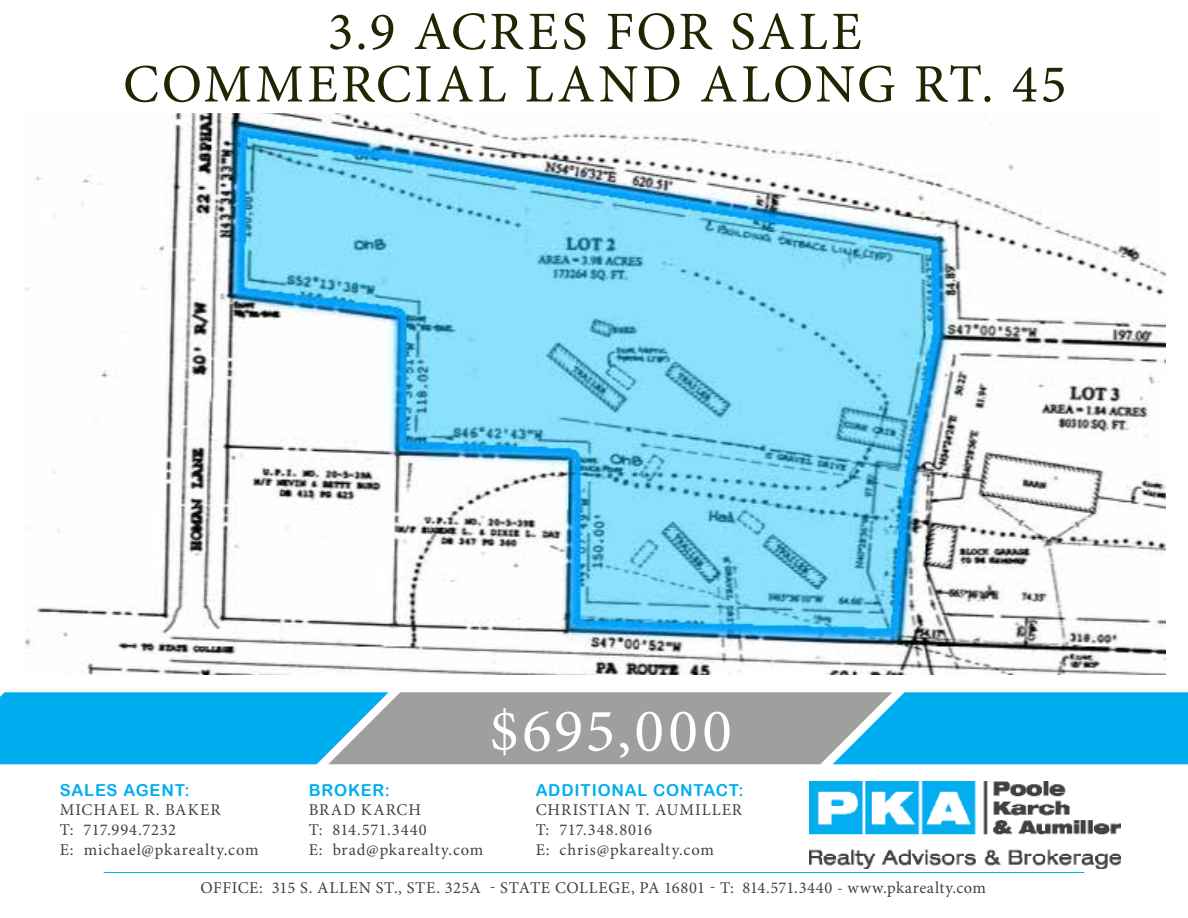
<style>
.page{position:relative;width:1188px;height:918px;background:#fff}
.page>*{position:absolute;margin:0;border:0;box-sizing:border-box;transform-origin:0 0}
.t1{font:61.5px "Minion Pro";letter-spacing:.055em;color:#fff}
.t2{font:54px/52.5px "Minion Pro";letter-spacing:.055em;color:#1d2800;text-align:center}
.t3{font:16.5px/19.8px "Minion Pro";letter-spacing:.045em;color:#414042}
.t4{font:16.5px "Arial Rounded MT Bold";letter-spacing:.05em;color:#00aeef}
</style>
<div class="page">
<svg style="left:0;top:692px;width:1188px;height:72px;background:#48a9ce"></svg>
<img style="left:810px;top:781px;width:310px;height:87px">
<hr style="left:104px;top:872px;width:980px;height:1px;background:#00aeef">
<img style="left:25px;top:113px;width:1140px;height:562px">
<h2 class="t2" style="left:123px;top:6px;width:945px">3.9 ACRES FOR SALE<br>COMMERCIAL LAND ALONG RT. 45</h2>
<h1 class="t1" style="left:489px;top:690px;width:244px">$695,000</h1>
<p class="t4" style="left:60px;top:780px;width:131px">SALES AGENT:</p>
<p class="t3" style="left:60px;top:800px;width:200px">MICHAEL R. BAKER<br>T: 717.994.7232<br>E: michael@pkarealty.com</p>
<p class="t4" style="left:309px;top:780px;width:83px">BROKER:</p>
<p class="t3" style="left:309px;top:800px;width:176px">BRAD KARCH<br>T: 814.571.3440<br>E: brad@pkarealty.com</p>
<p class="t4" style="left:536px;top:780px;width:209px">ADDITIONAL CONTACT:</p>
<p class="t3" style="left:536px;top:800px;width:208px">CHRISTIAN T. AUMILLER<br>T: 717.348.8016<br>E: chris@pkarealty.com</p>
<p class="t3" style="left:201px;top:877px;width:787px">OFFICE: 315 S. ALLEN ST., STE. 325A - STATE COLLEGE, PA 16801 - T: 814.571.3440 - www.pkarealty.com</p>
</div>
